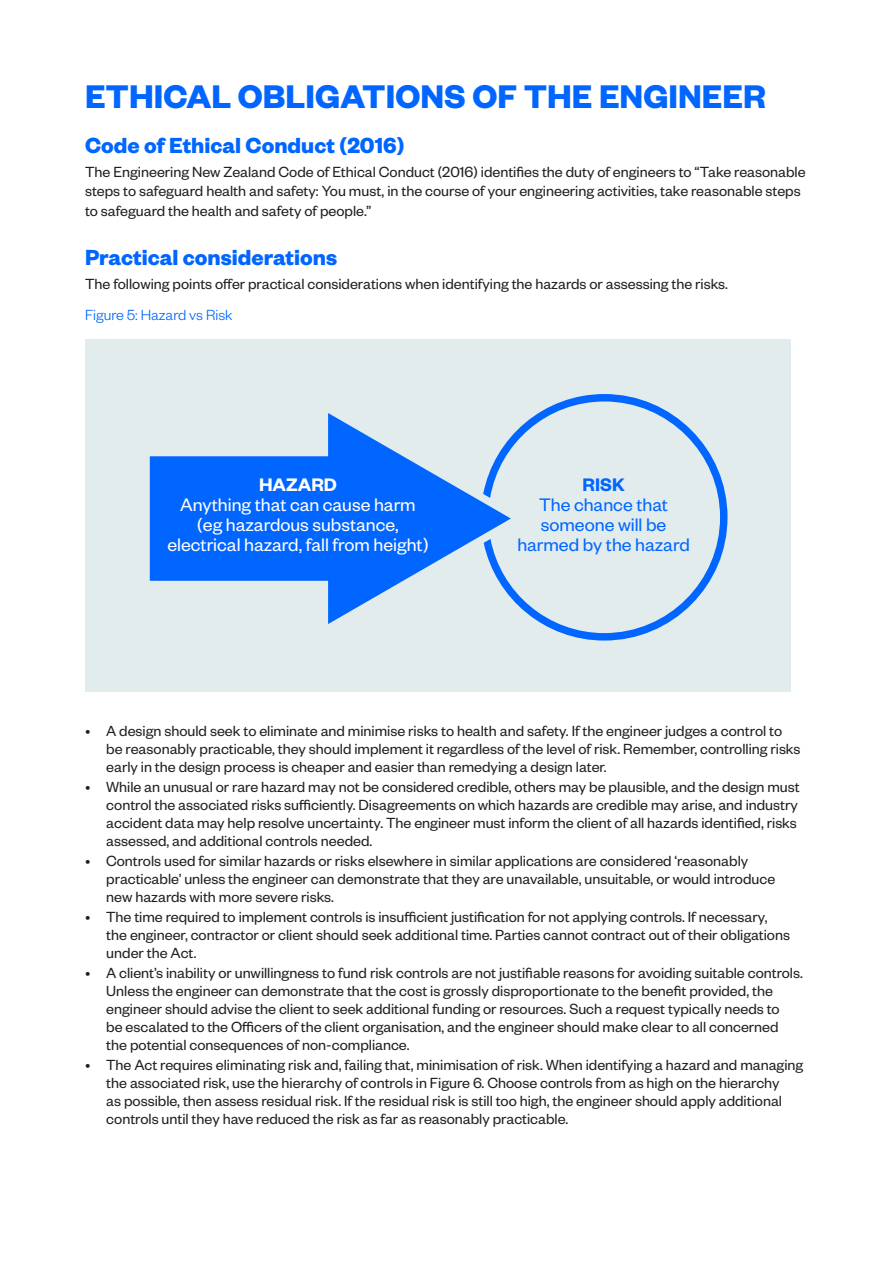
<style>
.page{position:relative;width:893px;height:1263px;background:#fff}
.page>*{position:absolute;margin:0;border:0;box-sizing:border-box;transform-origin:0 0}
.Header_1{font:700 36px "Founders Grotesk";color:#06f}
.Header_2{font:700 24px "Founders Grotesk";color:#06f}
.t1{font:19.95px/20px "Founders Grotesk";color:#fff;text-align:center}
.t2{font:19.95px/20px "Founders Grotesk";color:#06f;text-align:center}
.Body{font:16.2px/18px "Founders Grotesk";color:#231f20}
.Figure_heading{font:300 16.2px "Founders Grotesk";color:#06f}
.s1{font-weight:600}
</style>
<div class="page">
<div style="left:85px;top:339px;width:706px;height:353px;background:#e3ecec"></div>
<svg style="left:511px;top:394px;width:216px;height:246px"></svg>
<svg style="left:150px;top:413px;width:361px;height:211px;fill:#06f"></svg>
<p class="Header_1" style="left:85px;top:73px;width:682px">ETHICAL OBLIGATIONS OF THE ENGINEER</p>
<p class="Header_2" style="left:85px;top:130px;width:321px">Code of Ethical Conduct (2016)</p>
<p class="Body" style="left:85px;top:161px;width:722px;line-height:19.5px">The Engineering New Zealand Code of Ethical Conduct (2016) identifies the duty of engineers to “Take reasonable steps to safeguard health and safety: You must, in the course of your engineering activities, take reasonable steps to safeguard the health and safety of people.”</p>
<p class="Header_2" style="left:85px;top:242px;width:254px">Practical considerations</p>
<p class="Body" style="left:85px;top:274px;width:645px">The following points offer practical considerations when identifying the hazards or assessing the risks.</p>
<p class="Figure_heading" style="left:85px;top:305px;width:149px">Figure 5: Hazard vs Risk</p>
<p class="t1" style="left:167px;top:473px;width:262px"><span class="s1">HAZARD<br></span>Anything that can cause harm (eg hazardous substance, electrical hazard, fall from height)</p>
<p class="t2" style="left:517px;top:473px;width:174px"><span class="s1">RISK<br></span>The chance that someone will be harmed by the hazard</p>
<p class="Body" style="left:106px;top:721px;width:696px;text-indent:-21px">• A design should seek to eliminate and minimise risks to health and safety. If the engineer judges a control to be reasonably practicable, they should implement it regardless of the level of risk. Remember, controlling risks early in the design process is cheaper and easier than remedying a design later.</p>
<p class="Body" style="left:106px;top:777px;width:695px;text-indent:-21px">• While an unusual or rare hazard may not be considered credible, others may be plausible, and the design must control the associated risks sufficiently. Disagreements on which hazards are credible may arise, and industry accident data may help resolve uncertainty. The engineer must inform the client of all hazards identified, risks assessed, and additional controls needed.</p>
<p class="Body" style="left:106px;top:851px;width:670px;text-indent:-21px">• Controls used for similar hazards or risks elsewhere in similar applications are considered ‘reasonably practicable’ unless the engineer can demonstrate that they are unavailable, unsuitable, or would introduce new hazards with more severe risks.</p>
<p class="Body" style="left:106px;top:907px;width:685px;text-indent:-21px">• The time required to implement controls is insufficient justification for not applying controls. If necessary, the engineer, contractor or client should seek additional time. Parties cannot contract out of their obligations under the Act.</p>
<p class="Body" style="left:106px;top:963px;width:698px;text-indent:-21px">• A client’s inability or unwillingness to fund risk controls are not justifiable reasons for avoiding suitable controls.<br>Unless the engineer can demonstrate that the cost is grossly disproportionate to the benefit provided, the engineer should advise the client to seek additional funding or resources. Such a request typically needs to<br>be escalated to the Officers of the client organisation, and the engineer should make clear to all concerned the potential consequences of non-compliance.</p>
<p class="Body" style="left:106px;top:1055px;width:698px;text-indent:-21px">• The Act requires eliminating risk and, failing that, minimisation of risk. When identifying a hazard and managing the associated risk, use the hierarchy of controls in Figure 6. Choose controls from as high on the hierarchy<br>as possible, then assess residual risk. If the residual risk is still too high, the engineer should apply additional controls until they have reduced the risk as far as reasonably practicable.</p>
</div>
